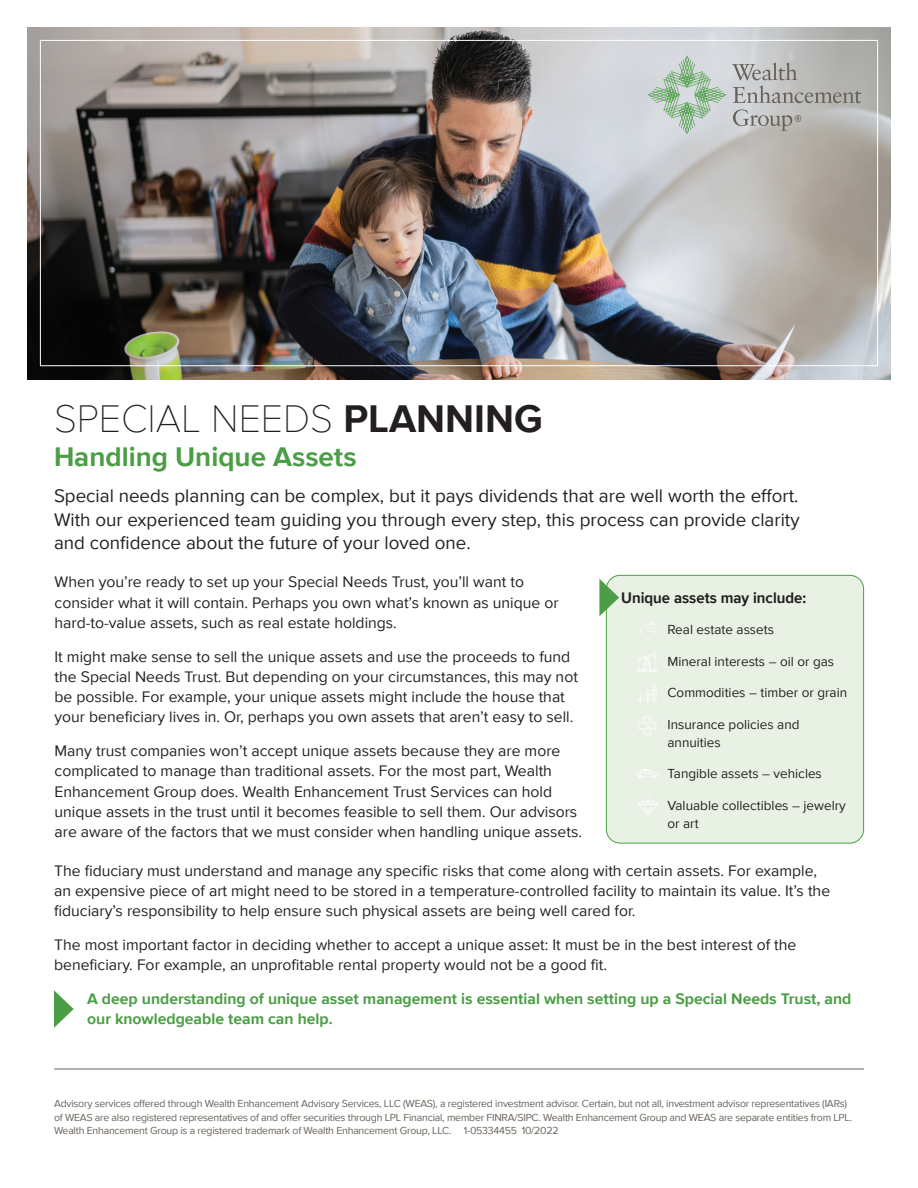
<style>
.page{position:relative;width:918px;height:1188px;background:#fff}
.page>*{position:absolute;margin:0;border:0;box-sizing:border-box;transform-origin:0 0}
.t1{font:100 39.75px "Proxima Nova T";color:#231f20}
.t2{font:700 27.75px "Proxima Nova";color:#4b9e45}
.t3{font:18.75px/23.2px "Proxima Nova";color:#231f20;text-align:justify}
.t4{font:15.75px/20.2px "Proxima Nova";color:#231f20}
.t5{font:700 15.75px/20.2px "Proxima Nova";color:#4b9e45}
.t6{font:700 15.75px "Proxima Nova";color:#231f20;scale:.95 1}
.t7{font:13.5px/18px "Proxima Nova";color:#231f20}
.t8{font:10.5px/13.5px "Proxima Nova";letter-spacing:-.02em;color:#676058}
.s1{font-family:"Proxima Nova";font-weight:700}
</style>
<div class="page">
<img style="left:27px;top:27px;width:864px;height:352px">
<hr style="left:54px;top:1069px;width:810px;height:1px;background:#63656a">
<svg style="left:648px;top:56px;width:78px;height:78px;background:#bdcec3"></svg>
<svg style="left:732px;top:63px;width:129px;height:40px;background:#b1b0ae"></svg>
<svg style="left:733px;top:109px;width:68px;height:22px"></svg>
<div style="left:606px;top:575px;width:258px;height:268px;background:#e9f1e5;border-radius:14px"></div>
<img style="left:640px;top:622px;width:16px;height:17px">
<img style="left:637px;top:651px;width:20px;height:21px">
<img style="left:637px;top:684px;width:20px;height:20px">
<img style="left:638px;top:717px;width:18px;height:18px">
<img style="left:637px;top:769px;width:21px;height:10px">
<img style="left:639px;top:798px;width:18px;height:17px">
<div style="left:606px;top:575px;width:258px;height:268px;border:1px solid #4b9e45;border-radius:14px"></div>
<svg style="left:599px;top:579px;width:20px;height:37px"></svg>
<svg style="left:54px;top:990px;width:20px;height:38px"></svg>
<h1 class="t1" style="left:54px;top:389px;width:490px">SPECIAL NEEDS <span class="s1">PLANNING</span></h1>
<h2 class="t2" style="left:54px;top:436px;width:304px">Handling Unique Assets</h2>
<p class="t3" style="left:54px;top:484px;width:747px">Special needs planning can be complex, but it pays dividends that are well worth the effort.<br>With our experienced team guiding you through every step, this process can provide clarity and confidence about the future of your loved one.</p>
<p class="t4" style="left:55px;top:571px;width:506px">When you’re ready to set up your Special Needs Trust, you’ll want to consider what it will contain. Perhaps you own what’s known as unique or hard-to-value assets, such as real estate holdings.</p>
<p class="t4" style="left:55px;top:646px;width:525px">It might make sense to sell the unique assets and use the proceeds to fund the Special Needs Trust. But depending on your circumstances, this may not be possible. For example, your unique assets might include the house that your beneficiary lives in. Or, perhaps you own assets that aren’t easy to sell.</p>
<p class="t4" style="left:55px;top:740px;width:529px">Many trust companies won’t accept unique assets because they are more complicated to manage than traditional assets. For the most part, Wealth Enhancement Group does. Wealth Enhancement Trust Services can hold unique assets in the trust until it becomes feasible to sell them. Our advisors are aware of the factors that we must consider when handling unique assets.</p>
<p class="t6" style="left:621px;top:586px;width:196px">Unique assets may include:</p>
<p class="t7" style="left:668px;top:620px;width:108px">Real estate assets</p>
<p class="t7" style="left:668px;top:652px;width:168px">Mineral interests – oil or gas</p>
<p class="t7" style="left:668px;top:683px;width:181px">Commodities – timber or grain</p>
<p class="t7" style="left:667px;top:715px;width:134px">Insurance policies and annuities</p>
<p class="t7" style="left:668px;top:764px;width:156px">Tangible assets – vehicles</p>
<p class="t7" style="left:667px;top:796px;width:180px">Valuable collectibles – jewelry or art</p>
<p class="t4" style="left:54px;top:860px;width:778px">The fiduciary must understand and manage any specific risks that come along with certain assets. For example, an expensive piece of art might need to be stored in a temperature-controlled facility to maintain its value. It’s the fiduciary’s responsibility to help ensure such physical assets are being well cared for.</p>
<p class="t4" style="left:54px;top:934px;width:744px">The most important factor in deciding whether to accept a unique asset: It must be in the best interest of the beneficiary. For example, an unprofitable rental property would not be a good fit.</p>
<p class="t5" style="left:87px;top:988px;width:766px">A deep understanding of unique asset management is essential when setting up a Special Needs Trust, and our knowledgeable team can help.</p>
<p class="t8" style="left:54px;top:1096px;width:800px">Advisory services offered through Wealth Enhancement Advisory Services, LLC (WEAS), a registered investment advisor. Certain, but not all, investment advisor representatives (IARs) of WEAS are also registered representatives of and offer securities through LPL Financial, member FINRA/SIPC. Wealth Enhancement Group and WEAS are separate entities from LPL.<br>Wealth Enhancement Group is a registered trademark of Wealth Enhancement Group, LLC. 1-05334455 10/2022</p>
</div>
